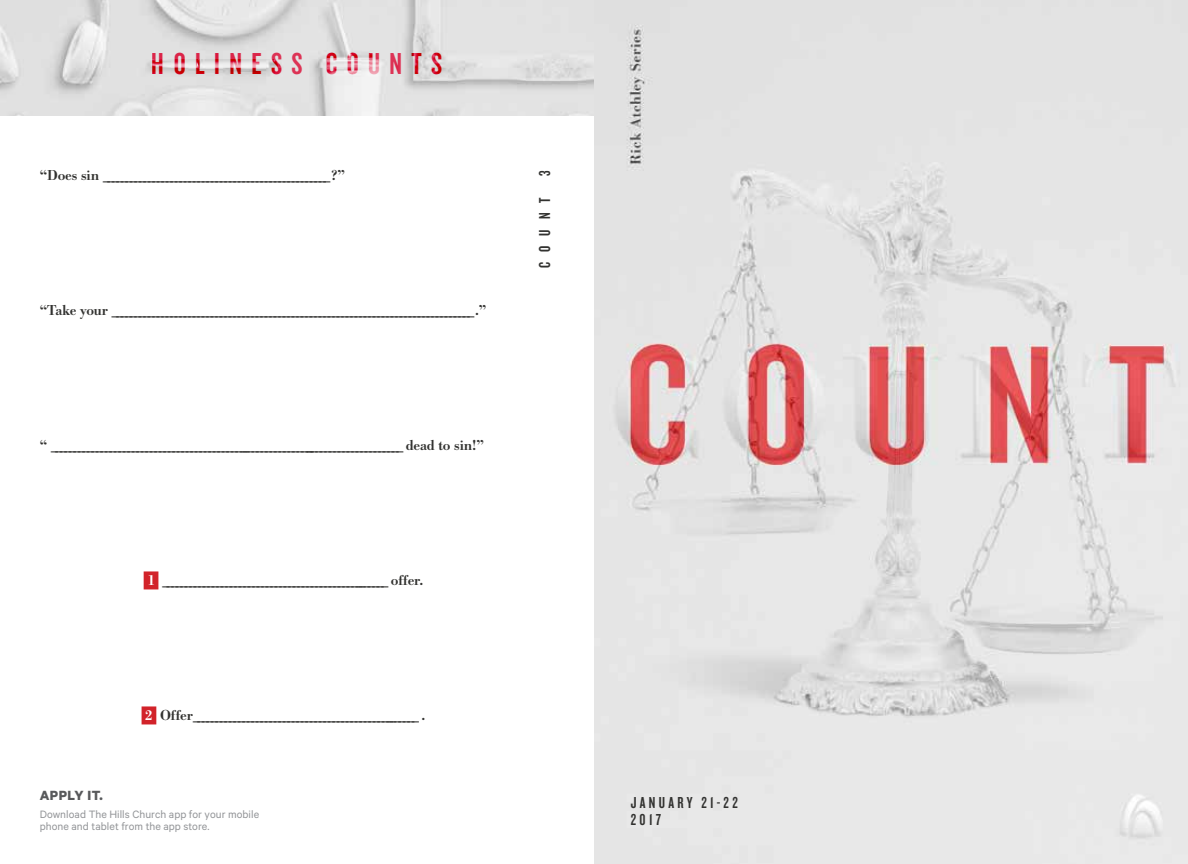
<style>
.page{position:relative;width:1188px;height:864px;background:#fff}
.page>*{position:absolute;margin:0;border:0;box-sizing:border-box;transform-origin:0 0}
.t1{font:31.5px "Knockout HTF48 Featherweight";letter-spacing:.3em;color:#d2232a}
.t2{font:16.5px/16.5px "Knockout HTF48 Featherweight";letter-spacing:.2em;color:#323230}
.t3{font:500 15px "Bodoni URW";color:#323230}
.t4{font:700 15px "Calibre";letter-spacing:.03em;color:#58595b}
.t5{font:12px/12px "Calibre";letter-spacing:.005em;color:#939598}
.s1{color:#fff}
</style>
<div class="page">
<img style="left:594px;top:0;width:594px;height:864px">
<img style="left:0;top:0;width:594px;height:116px">
<div style="left:144px;top:571px;width:14px;height:18px;background:#d2232a"></div>
<div style="left:142px;top:706px;width:14px;height:18px;background:#d2232a"></div>
<h1 class="t1" style="left:152px;top:48px;width:292px">HOLINESS COUNTS</h1>
<p class="t3" style="left:40px;top:167px;width:307px">“ D o e s s i n __________________________________________________? ”</p>
<p class="t3" style="left:40px;top:302px;width:448px">“ Ta k e y o u r ________________________________________________________________________________. ”</p>
<p class="t3" style="left:40px;top:437px;width:446px">“ ______________________________________________________________________________ d e a d t o s i n ! ”</p>
<p class="t3" style="left:147px;top:572px;width:278px"><span class="s1">1</span> __________________________________________________ o f f e r.</p>
<p class="t3" style="left:145px;top:707px;width:282px"><span class="s1">2</span> O f f e r __________________________________________________ .</p>
<p class="t4" style="left:40px;top:786px;width:65px">APPLY IT.</p>
<p class="t5" style="left:40px;top:808px;width:221px">Download The Hills Church app for your mobile phone and tablet from the app store.</p>
<p class="t2" style="left:537px;top:176px;width:7px;rotate:-90deg">3</p>
<p class="t2" style="left:537px;top:268px;width:72px;rotate:-90deg">COUNT</p>
<p class="t2" style="left:631px;top:795px;width:108px">JANUARY 21-22<br>2017</p>
</div>
